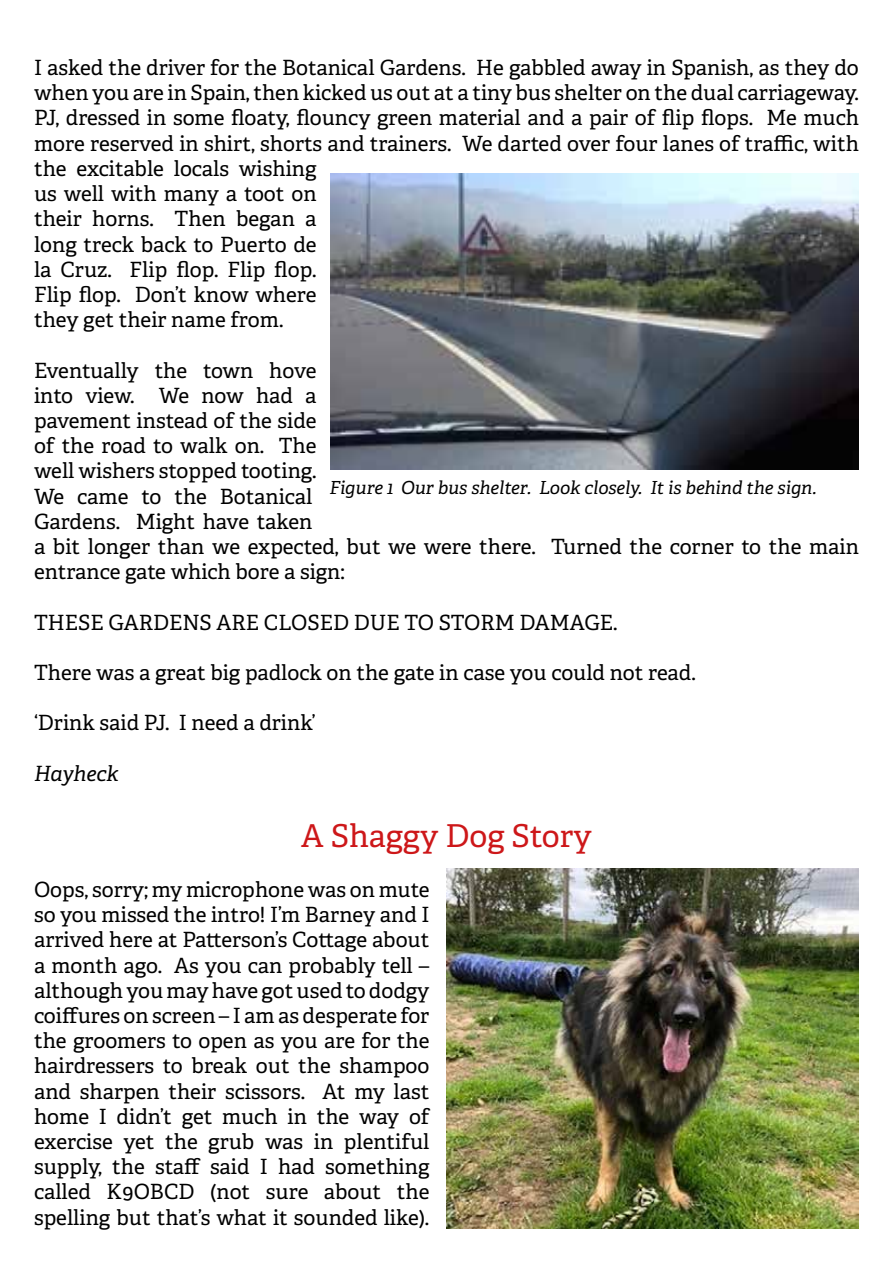
<style>
.page{position:relative;width:893px;height:1263px;background:#fff}
.page>*{position:absolute;margin:0;border:0;box-sizing:border-box;transform-origin:0 0}
.t1{font:31.5px "Adelle";color:#cd1719}
.t2{font:21px/25.2px "Adelle";color:#000}
.t3{font:italic 21px "Adelle";color:#000}
.t4{font:italic 18px "Adelle";color:#000}
</style>
<div class="page">
<img style="left:330px;top:173px;width:529px;height:297px">
<img style="left:447px;top:869px;width:412px;height:360px">
<p class="t2" style="left:34px;top:54px;width:826px">I asked the driver for the Botanical Gardens. He gabbled away in Spanish, as they do when you are in Spain, then kicked us out at a tiny bus shelter on the dual carriageway.<br>PJ, dressed in some floaty, flouncy green material and a pair of flip flops. Me much more reserved in shirt, shorts and trainers. We darted over four lanes of traffic, with the excitable locals wishing<br>us well with many a toot on<br>their horns. Then began a<br>long treck back to Puerto de<br>la Cruz. Flip flop. Flip flop.<br>Flip flop. Don’t know where<br>they get their name from.</p>
<p class="t2" style="left:34px;top:357px;width:826px">Eventually the town hove<br>into view. We now had a<br>pavement instead of the side<br>of the road to walk on. The<br>well wishers stopped tooting.<br>We came to the Botanical<br>Gardens. Might have taken<br>a bit longer than we expected, but we were there. Turned the corner to the main entrance gate which bore a sign:</p>
<p class="t2" style="left:34px;top:609px;width:585px">THESE GARDENS ARE CLOSED DUE TO STORM DAMAGE.</p>
<p class="t2" style="left:34px;top:659px;width:663px">There was a great big padlock on the gate in case you could not read.</p>
<p class="t2" style="left:34px;top:709px;width:283px">‘Drink said PJ. I need a drink’</p>
<p class="t3" style="left:34px;top:758px;width:86px">Hayheck</p>
<p class="t4" style="left:329px;top:475px;width:489px">Figure 1 Our bus shelter. Look closely. It is behind the sign.</p>
<h1 class="t1" style="left:301px;top:812px;width:292px">A Shaggy Dog Story</h1>
<p class="t2" style="left:34px;top:876px;width:397px;text-align:justify">Oops, sorry; my microphone was on mute so you missed the intro! I’m Barney and I arrived here at Patterson’s Cottage about a month ago. As you can probably tell – although you may have got used to dodgy coiffures on screen – I am as desperate for the groomers to open as you are for the hairdressers to break out the shampoo and sharpen their scissors. At my last home I didn’t get much in the way of exercise yet the grub was in plentiful supply, the staff said I had something called K9OBCD (not sure about the spelling but that’s what it sounded like).</p>
</div>
